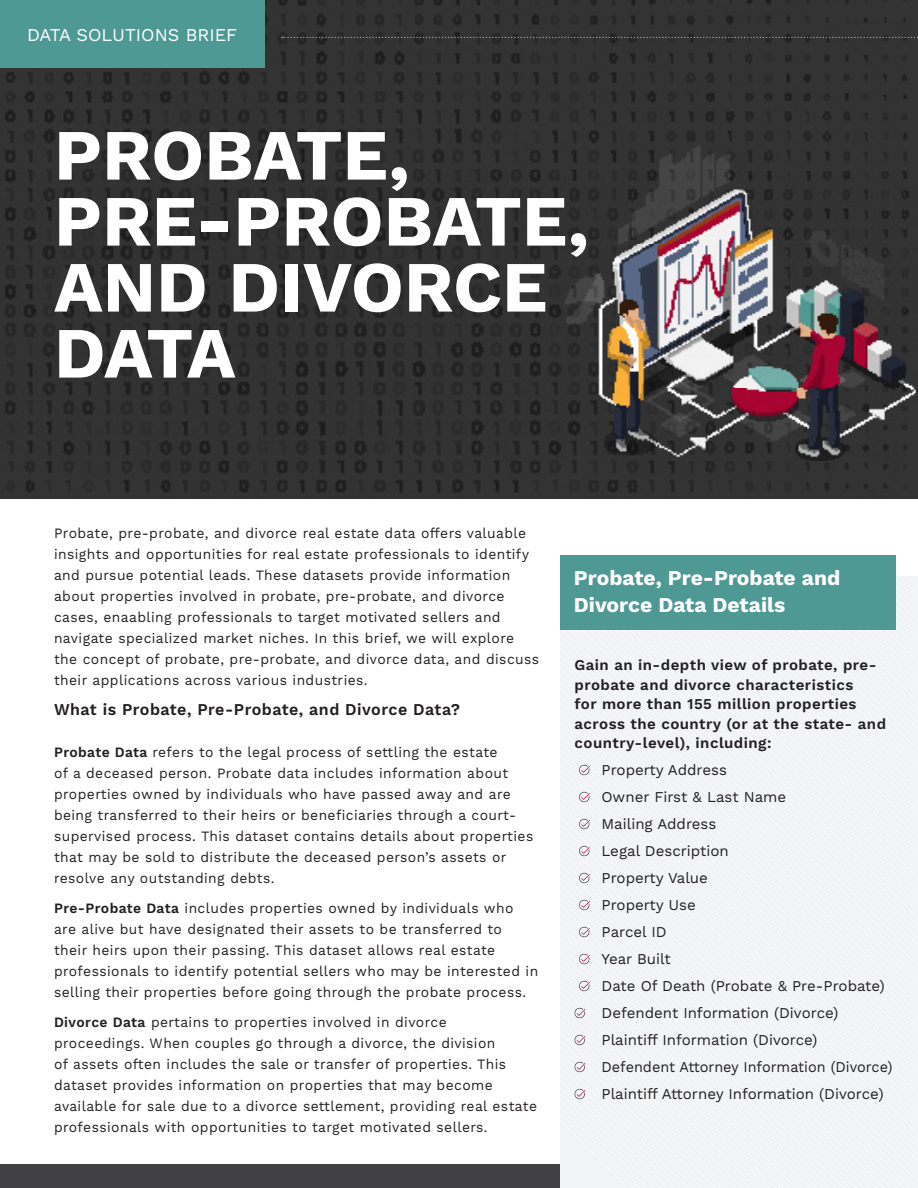
<style>
.page{position:relative;width:918px;height:1188px;background:#fff}
.page>*{position:absolute;margin:0;border:0;box-sizing:border-box;transform-origin:0 0}
.t1{font:700 72px/66px "Work Sans";color:#fff}
.t2{font:700 21px/27px "Work Sans";color:#fff}
.t3{font:18px "Work Sans";color:#fff}
.t4{font:600 16.5px "Work Sans";letter-spacing:.03em;color:#231f20}
.t5{font:15px/27px "Work Sans";color:#231f20}
.t6{font:600 15px/19.5px "Work Sans";letter-spacing:.03em;color:#231f20}
.t7{font:15px "Work Sans";color:#231f20;scale:.96 1}
.t8{font:14.25px/21px "Work Sans";letter-spacing:.03em;color:#231f20}
.s1{font-weight:600}
</style>
<div class="page">
<div style="left:1px;top:1164px;width:917px;height:23px;background:#414143"></div>
<svg style="left:560px;top:630px;width:1px;height:16px"></svg>
<svg style="left:560px;top:652px;width:1px;height:21px"></svg>
<img style="left:1px;top:0;width:916px;height:498px">
<div style="left:560px;top:679px;width:358px;height:509px;background:#f2f3f4"></div>
<div style="left:560px;top:555px;width:336px;height:75px;background:#4f9994"></div>
<div style="left:0;top:0;width:265px;height:68px;background:#4f9994"></div>
<svg style="left:282px;top:37px;width:636px;height:1px"></svg>
<p class="t3" style="left:27px;top:24px;width:212px">DATA SOLUTIONS BRIEF</p>
<p class="t1" style="left:54px;top:126px;width:536px">PROBATE,<br>PRE-PROBATE,<br>AND DIVORCE<br>DATA</p>
<p class="t8" style="left:54px;top:523px;width:487px">Probate, pre-probate, and divorce real estate data offers valuable insights and opportunities for real estate professionals to identify and pursue potential leads. These datasets provide information about properties involved in probate, pre-probate, and divorce cases, enaabling professionals to target motivated sellers and navigate specialized market niches. In this brief, we will explore the concept of probate, pre-probate, and divorce data, and discuss their applications across various industries.</p>
<p class="t4" style="left:54px;top:700px;width:408px">What is Probate, Pre-Probate, and Divorce Data?</p>
<p class="t8" style="left:54px;top:742px;width:481px"><span class="s1">Probate Data</span> refers to the legal process of settling the estate<br>of a deceased person. Probate data includes information about properties owned by individuals who have passed away and are being transferred to their heirs or beneficiaries through a court&shy;supervised process. This dataset contains details about properties that may be sold to distribute the deceased person’s assets or resolve any outstanding debts.</p>
<p class="t8" style="left:54px;top:898px;width:486px"><span class="s1">Pre-Probate Data</span> includes properties owned by individuals who are alive but have designated their assets to be transferred to their heirs upon their passing. This dataset allows real estate professionals to identify potential sellers who may be interested in selling their properties before going through the probate process.</p>
<p class="t8" style="left:54px;top:1012px;width:485px"><span class="s1">Divorce Data</span> pertains to properties involved in divorce proceedings. When couples go through a divorce, the division<br>of assets often includes the sale or transfer of properties. This dataset provides information on properties that may become available for sale due to a divorce settlement, providing real estate professionals with opportunities to target motivated sellers.</p>
<p class="t2" style="left:574px;top:565px;width:268px">Probate, Pre-Probate and<br>Divorce Data Details</p>
<p class="t6" style="left:575px;top:656px;width:313px">Gain an in-depth view of probate, pre&shy;probate and divorce characteristics<br>for more than 155 million properties across the country (or at the state- and country-level), including:</p>
<p class="t5" style="left:602px;top:757px;width:127px">Property Address</p>
<p class="t5" style="left:602px;top:784px;width:186px">Owner First &amp; Last Name<br>Mailing Address</p>
<p class="t5" style="left:602px;top:838px;width:129px">Legal Description</p>
<p class="t5" style="left:602px;top:865px;width:108px">Property Value</p>
<p class="t5" style="left:602px;top:892px;width:96px">Property Use</p>
<p class="t5" style="left:602px;top:919px;width:67px">Parcel ID</p>
<p class="t5" style="left:602px;top:946px;width:71px">Year Built</p>
<p class="t5" style="left:602px;top:973px;width:285px">Date Of Death (Probate &amp; Pre-Probate)</p>
<p class="t5" style="left:602px;top:1000px;width:238px">Defendent Information (Divorce)</p>
<p class="t5" style="left:602px;top:1027px;width:217px">Plaintiff Information (Divorce)</p>
<p class="t7" style="left:602px;top:1058px;width:304px">Defendent Attorney Information (Divorce)</p>
<p class="t5" style="left:602px;top:1081px;width:284px">Plaintiff Attorney Information (Divorce)</p>
</div>
